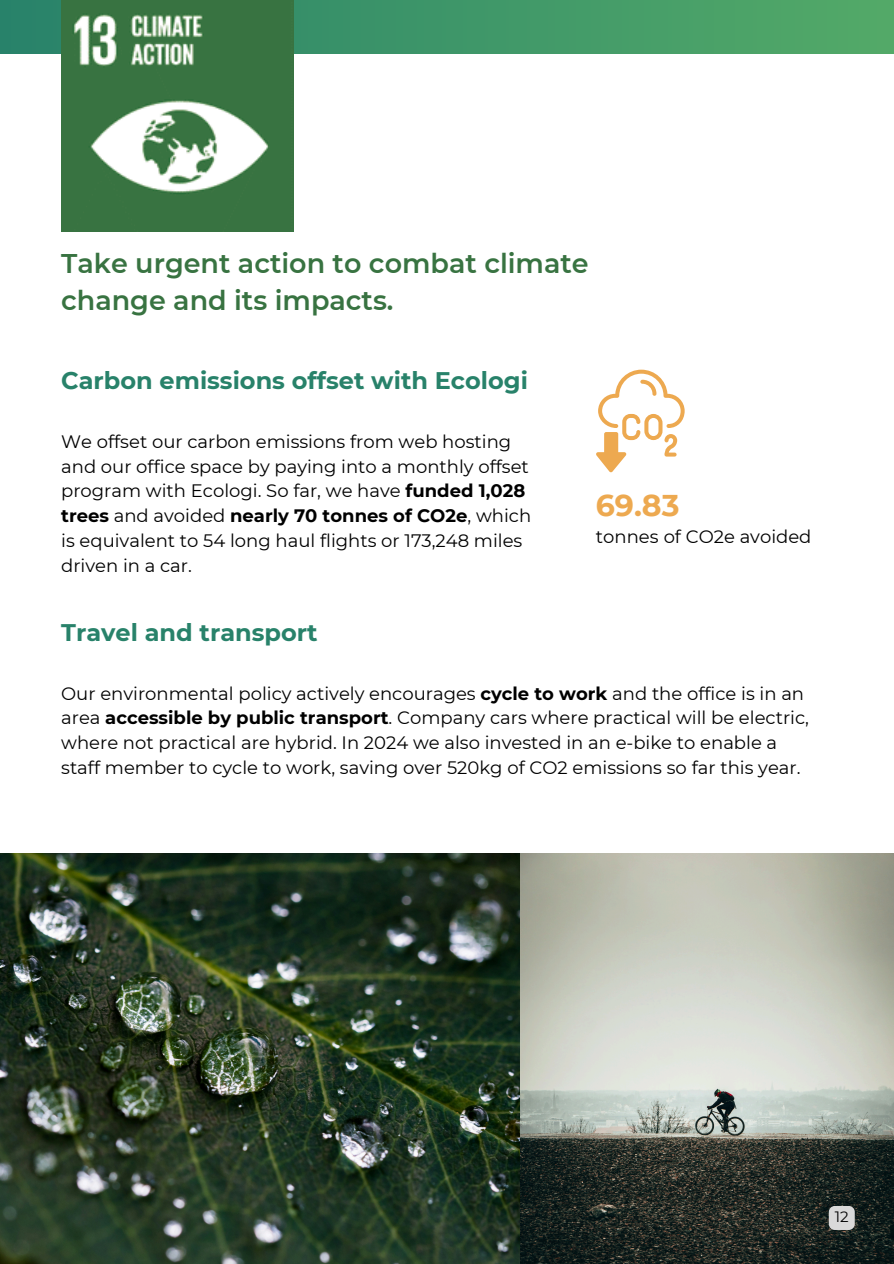
<style>
.page{position:relative;width:894px;height:1264px;background:#fff}
.page>*{position:absolute;margin:0;border:0;box-sizing:border-box;transform-origin:0 0}
.t1{font:700 30px "Montserrat";color:#eda950}
.t2{font:600 27px/37.2px "Montserrat";color:#387341}
.t3{font:700 24px "Montserrat";color:#28826a}
.t4{font:18px/24.8px "Montserrat";color:#000}
.t5{font:15px "Montserrat";color:#000}
.s1{font-weight:700}
</style>
<div class="page">
<svg style="left:0;top:0;width:893px;height:54px;fill:#439b69"></svg>
<img style="left:61px;top:0;width:232px;height:232px">
<img style="left:0;top:853px;width:893px;height:410px">
<div style="left:828px;top:1205px;width:26px;height:24px;background:#d9d9d9;border-radius:6px"></div>
<svg style="left:596px;top:369px;width:88px;height:103px"></svg>
<h2 class="t2" style="left:61px;top:245px;width:529px">Take urgent action to combat climate change and its impacts.</h2>
<p class="t3" style="left:61px;top:366px;width:468px">Carbon emissions offset with Ecologi</p>
<h1 class="t4" style="left:61px;top:429px;width:471px">We offset our carbon emissions from web hosting and our office space by paying into a monthly offset program with Ecologi. So far, we have <span class="s1">funded 1,028 trees</span> and avoided <span class="s1">nearly 70 tonnes of CO2e</span>, which is equivalent to 54 long haul flights or 173,248 miles driven in a car.</h1>
<p class="t3" style="left:61px;top:618px;width:258px">Travel and transport</p>
<p class="t1" style="left:595px;top:487px;width:85px">69.83</p>
<h2 class="t4" style="left:595px;top:524px;width:217px">tonnes of CO2e avoided</h2>
<p class="t4" style="left:61px;top:680px;width:749px">Our environmental policy actively encourages <span class="s1">cycle to work</span> and the office is in an area <span class="s1">accessible by public transport</span>. Company cars where practical will be electric, where not practical are hybrid. In 2024 we also invested in an e-bike to enable a staff member to cycle to work, saving over 520kg of CO2 emissions so far this year.</p>
<p class="t5" style="left:834px;top:1207px;width:15px">12</p>
</div>
